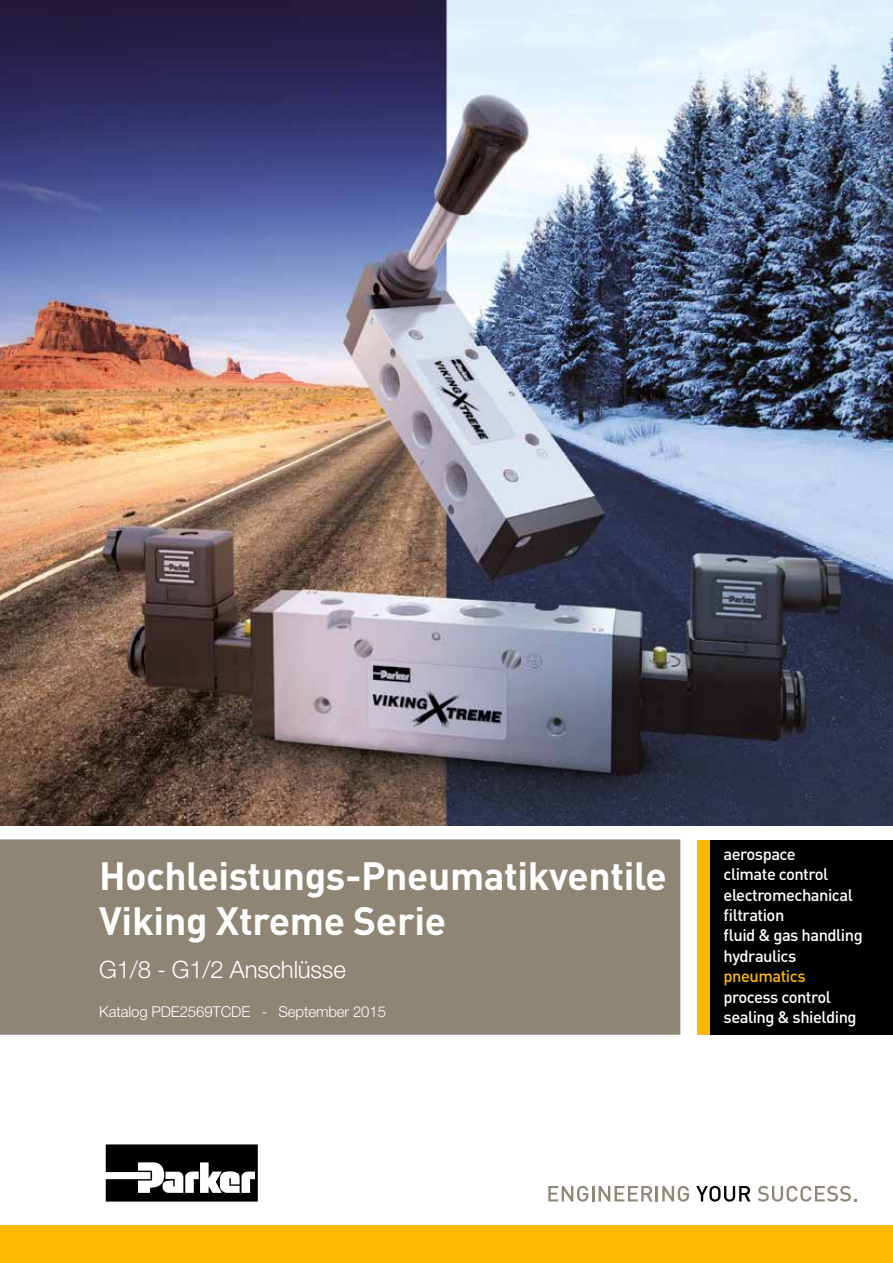
<style>
.page{position:relative;width:893px;height:1263px;background:#fff}
.page>*{position:absolute;margin:0;border:0;box-sizing:border-box;transform-origin:0 0}
.t1{font:700 39px/45.2px "DINOT";letter-spacing:-.01em;color:#fff}
.t2{font:300 24px "Helvetica Neue LT Std";letter-spacing:-.01em;color:#fff}
.t3{font:500 16.5px/20.4px "DINOT";letter-spacing:-.03em;color:#fff}
.t4{font:500 16.5px "DINOT";letter-spacing:-.03em;color:#fbba00}
.t5{font:300 15px "Helvetica Neue LT Std";letter-spacing:-.01em;color:#fff}
</style>
<div class="page">
<div style="left:0;top:1225px;width:893px;height:38px;background:#fbba00"></div>
<img style="left:0;top:0;width:893px;height:826px">
<div style="left:0;top:839px;width:680px;height:196px;background:#8e8575"></div>
<div style="left:698px;top:840px;width:195px;height:194px;background:#000"></div>
<div style="left:698px;top:840px;width:12px;height:194px;background:#fbba00"></div>
<svg style="left:106px;top:1144px;width:152px;height:57px"></svg>
<svg style="left:548px;top:1186px;width:141px;height:15px"></svg>
<svg style="left:696px;top:1186px;width:54px;height:15px"></svg>
<svg style="left:758px;top:1186px;width:99px;height:15px"></svg>
<h1 class="t1" style="left:99px;top:852px;width:569px">Hochleistungs-Pneumatikventile<br>Viking Xtreme Serie</h1>
<h2 class="t2" style="left:99px;top:955px;width:248px">G1/8 - G1/2 Anschlüsse</h2>
<p class="t5" style="left:99px;top:1003px;width:288px">Katalog PDE2569TCDE - September 2015</p>
<p class="t3" style="left:724px;top:843px;width:141px">aerospace<br>climate control electromechanical filtration<br>fluid &amp; gas handling hydraulics</p>
<p class="t4" style="left:724px;top:965px;width:84px">pneumatics</p>
<p class="t3" style="left:724px;top:986px;width:135px">process control sealing &amp; shielding</p>
</div>
